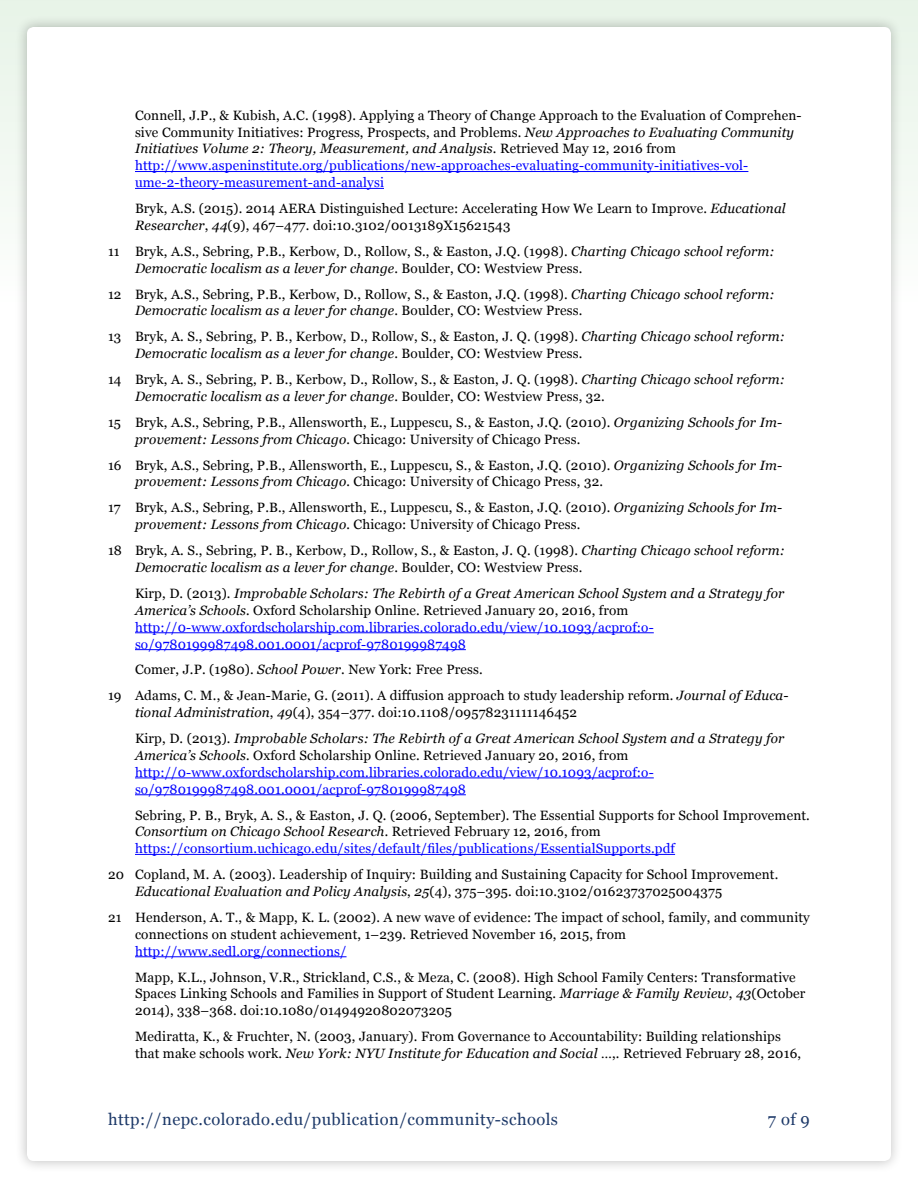
<style>
.page{position:relative;width:918px;height:1188px;background:#fff}
.page>*{position:absolute;margin:0;border:0;box-sizing:border-box;transform-origin:0 0}
.t1{font:16.5px "Georgia";letter-spacing:.025em;color:#1c3868}
.t2{font:13.5px/16.8px "Georgia";letter-spacing:.01em;color:#000}
.t3{font:13.5px/16.8px "Georgia";letter-spacing:.01em;color:#00f}
.t4{font:italic 13.5px/26px "Georgia";letter-spacing:.01em;color:#000}
.s1{font-style:italic}
.s2{color:#00f}
.s3{color:#000}
.s4{font-style:italic;color:#000}
.s5{font-style:normal}
</style>
<div class="page">
<div style="left:0;top:0;width:918px;height:1188px;background:linear-gradient(to right,#f4faf4,#f4faf4)"></div>
<div style="left:15px;top:15px;width:888px;height:1158px;background:#000;opacity:.25"></div>
<div style="left:27px;top:27px;width:864px;height:1134px;background:#fff;border-radius:7px"></div>
<hr style="left:135px;top:171px;width:613px;height:1px;background:#00f">
<hr style="left:135px;top:188px;width:249px;height:1px;background:#00f">
<hr style="left:135px;top:632px;width:519px;height:1px;background:#00f">
<hr style="left:135px;top:649px;width:331px;height:1px;background:#00f">
<hr style="left:135px;top:778px;width:519px;height:1px;background:#00f">
<hr style="left:135px;top:794px;width:331px;height:1px;background:#00f">
<hr style="left:135px;top:854px;width:540px;height:1px;background:#00f">
<hr style="left:135px;top:956px;width:212px;height:1px;background:#00f">
<p class="t2" style="left:135px;top:106px;width:668px">Connell, J.P., &amp; Kubish, A.C. (1998). Applying a Theory of Change Approach to the Evaluation of Comprehen&shy;sive Community Initiatives: Progress, Prospects, and Problems. <span class="s1">New Approaches to Evaluating Community Initiatives Volume 2: Theory, Measurement, and Analysis</span>. Retrieved May 12, 2016 from <span class="s2">http://www.aspeninstitute.org/publications/new-approaches-evaluating-community-initiatives-vol&shy;ume-2-theory-measurement-and-analysi</span></p>
<p class="t2" style="left:135px;top:199px;width:652px">Bryk, A.S. (2015). 2014 AERA Distinguished Lecture: Accelerating How We Learn to Improve. <span class="s1">Educational<br>Researcher</span>, <span class="s1">44</span>(9), 467–477. doi:10.3102/0013189X15621543</p>
<p class="t2" style="left:135px;top:242px;width:641px;text-indent:-27px">11 Bryk, A.S., Sebring, P.B., Kerbow, D., Rollow, S., &amp; Easton, J.Q. (1998). <span class="s1">Charting Chicago school reform:<br>Democratic localism as a lever for change</span>. Boulder, CO: Westview Press.</p>
<p class="t2" style="left:135px;top:285px;width:641px;text-indent:-27px">12 Bryk, A.S., Sebring, P.B., Kerbow, D., Rollow, S., &amp; Easton, J.Q. (1998). <span class="s1">Charting Chicago school reform:<br>Democratic localism as a lever for change</span>. Boulder, CO: Westview Press.</p>
<p class="t2" style="left:135px;top:328px;width:651px;text-indent:-27px">13 Bryk, A. S., Sebring, P. B., Kerbow, D., Rollow, S., &amp; Easton, J. Q. (1998). <span class="s1">Charting Chicago school reform:<br>Democratic localism as a lever for change</span>. Boulder, CO: Westview Press.</p>
<p class="t2" style="left:135px;top:370px;width:651px;text-indent:-27px">14 Bryk, A. S., Sebring, P. B., Kerbow, D., Rollow, S., &amp; Easton, J. Q. (1998). <span class="s1">Charting Chicago school reform:<br>Democratic localism as a lever for change</span>. Boulder, CO: Westview Press, 32.</p>
<p class="t2" style="left:135px;top:413px;width:649px;text-indent:-27px">15 Bryk, A.S., Sebring, P.B., Allensworth, E., Luppescu, S., &amp; Easton, J.Q. (2010). <span class="s1">Organizing Schools for Im&shy;provement: Lessons from Chicago.</span> Chicago: University of Chicago Press.</p>
<p class="t2" style="left:135px;top:456px;width:649px;text-indent:-27px">16 Bryk, A.S., Sebring, P.B., Allensworth, E., Luppescu, S., &amp; Easton, J.Q. (2010). <span class="s1">Organizing Schools for Im&shy;provement: Lessons from Chicago.</span> Chicago: University of Chicago Press, 32.</p>
<p class="t2" style="left:135px;top:499px;width:649px;text-indent:-27px">17 Bryk, A.S., Sebring, P.B., Allensworth, E., Luppescu, S., &amp; Easton, J.Q. (2010). <span class="s1">Organizing Schools for Im&shy;provement: Lessons from Chicago.</span> Chicago: University of Chicago Press.</p>
<p class="t2" style="left:135px;top:542px;width:651px;text-indent:-27px">18 Bryk, A. S., Sebring, P. B., Kerbow, D., Rollow, S., &amp; Easton, J. Q. (1998). <span class="s1">Charting Chicago school reform:<br>Democratic localism as a lever for change</span>. Boulder, CO: Westview Press.</p>
<p class="t3" style="left:135px;top:584px;width:651px"><span class="s3">Kirp, D. (2013).</span> <span class="s4">Improbable Scholars: The Rebirth of a Great American School System and a Strategy for America’s Schools.</span> <span class="s3">Oxford Scholarship Online. Retrieved January 20, 2016, from </span>http://0-www.oxfordscholarship.com.libraries.colorado.edu/view/10.1093/acprof:o&shy;so/9780199987498.001.0001/acprof-9780199987498</p>
<p class="t2" style="left:108px;top:656px;width:682px;line-height:26px;text-indent:27px">Comer, J.P. (1980). <span class="s1">School Power</span>. New York: Free Press.<br>19 Adams, C. M., &amp; Jean-Marie, G. (2011). A diffusion approach to study leadership reform. <span class="s1">Journal of Educa-</span></p>
<p class="t4" style="left:135px;top:699px;width:651px">tional Administration<span class="s5">,</span> 49<span class="s5">(4), 354–377. doi:10.1108/09578231111146452<br>Kirp, D. (2013).</span> Improbable Scholars: The Rebirth of a Great American School System and a Strategy for</p>
<p class="t3" style="left:135px;top:746px;width:520px"><span class="s4">America’s Schools.</span> <span class="s3">Oxford Scholarship Online. Retrieved January 20, 2016, from </span>http://0-www.oxfordscholarship.com.libraries.colorado.edu/view/10.1093/acprof:o&shy;so/9780199987498.001.0001/acprof-9780199987498</p>
<p class="t2" style="left:135px;top:806px;width:676px">Sebring, P. B., Bryk, A. S., &amp; Easton, J. Q. (2006, September). The Essential Supports for School Improvement.<br><span class="s1">Consortium on Chicago School Research.</span> Retrieved February 12, 2016, from <span class="s2">https://consortium.uchicago.edu/sites/default/files/publications/EssentialSupports.pdf</span></p>
<p class="t2" style="left:135px;top:866px;width:645px;text-indent:-27px">20 Copland, M. A. (2003). Leadership of Inquiry: Building and Sustaining Capacity for School Improvement.<br><span class="s1">Educational Evaluation and Policy Analysis</span>, <span class="s1">25</span>(4), 375–395. doi:10.3102/01623737025004375</p>
<p class="t2" style="left:135px;top:908px;width:676px;text-indent:-27px">21 Henderson, A. T., &amp; Mapp, K. L. (2002). A new wave of evidence: The impact of school, family, and community connections on student achievement, 1–239. Retrieved November 16, 2015, from</p>
<p class="t3" style="left:135px;top:942px;width:213px">http://www.sedl.org/connections/</p>
<p class="t2" style="left:135px;top:968px;width:672px">Mapp, K.L., Johnson, V.R., Strickland, C.S., &amp; Meza, C. (2008). High School Family Centers: Transformative<br>Spaces Linking Schools and Families in Support of Student Learning. <span class="s1">Marriage &amp; Family Review</span>, <span class="s1">43</span>(October<br>2014), 338–368. doi:10.1080/01494920802073205</p>
<p class="t2" style="left:135px;top:1028px;width:668px">Mediratta, K., &amp; Fruchter, N. (2003, January). From Governance to Accountability: Building relationships that make schools work. <span class="s1">New York: NYU Institute for Education and Social …</span>,. Retrieved February 28, 2016,</p>
<p class="t1" style="left:108px;top:1107px;width:452px">http://nepc.colorado.edu/publication/community-schools</p>
<p class="t1" style="left:768px;top:1107px;width:44px">7 of 9</p>
</div>
